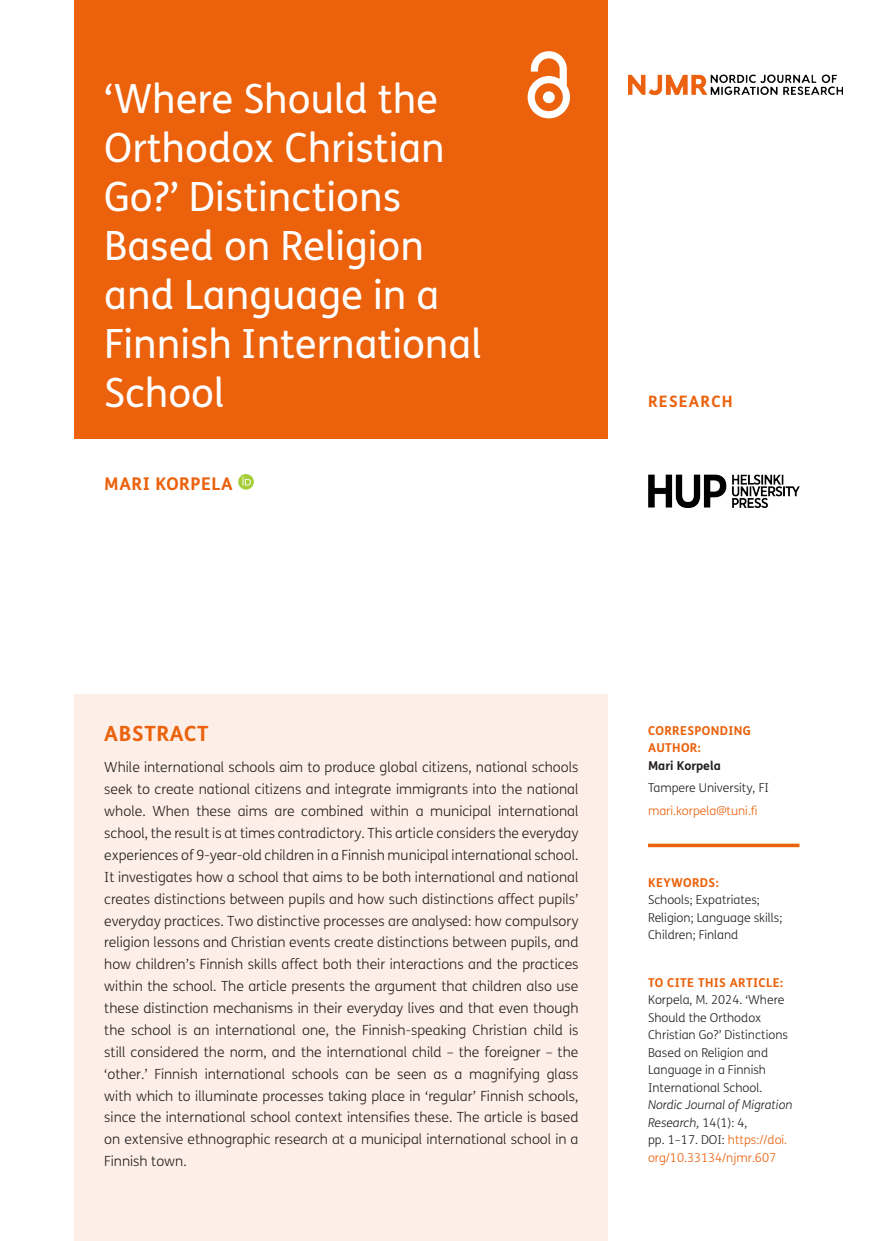
<style>
.page{position:relative;width:874px;height:1241px;background:#fff}
.page>*{position:absolute;margin:0;border:0;box-sizing:border-box;transform-origin:0 0}
.Article_Title{font:40.25px/49px "FS Me";color:#fff}
.t1{font:700 21px "FS Me";letter-spacing:.03em;color:#eb610c}
.Cover_Authors{font:700 17.5px "FS Me";letter-spacing:.03em;color:#eb610c}
.t2{font:700 15.75px "FS Me";letter-spacing:.075em;color:#eb610c}
.Abstract_Copy{font:300 14px/21.9px "FS Me";color:#231f20;text-align:justify}
.t3{font:300 12.25px/17.5px "FS Me";color:#231f20}
.t4{font:italic 300 12.25px/17.5px "FS Me";color:#231f20}
.t5{font:700 12.25px/17.5px "FS Me";letter-spacing:.025em;color:#eb610c}
.t6{font:300 12.25px "FS Me";color:#eb610c}
.t7{font:700 12.25px "FS Me";color:#231f20}
.s1{font-style:normal}
.s2{font-style:normal;color:#eb610c}
</style>
<div class="page">
<div style="left:74px;top:0;width:534px;height:438px;background:#eb610c"></div>
<svg style="left:527px;top:51px;width:42px;height:67px"></svg>
<img style="left:648px;top:474px;width:151px;height:33px">
<img style="left:628px;top:74px;width:214px;height:21px">
<svg style="left:238px;top:474px;width:16px;height:15px"></svg>
<svg style="left:242px;top:477px;width:9px;height:8px"></svg>
<div style="left:74px;top:694px;width:534px;height:546px;background:#fdefe7"></div>
<svg style="left:648px;top:843px;width:151px;height:4px"></svg>
<h1 class="Article_Title" style="left:104px;top:75px;width:379px">‘Where Should the<br>Orthodox Christian<br>Go?’ Distinctions<br>Based on Religion and Language in a<br>Finnish International<br>School</h1>
<p class="Cover_Authors" style="left:104px;top:472px;width:130px">MARI KORPELA</p>
<p class="t2" style="left:647px;top:391px;width:86px">RESEARCH</p>
<h1 class="t1" style="left:104px;top:719px;width:106px">ABSTRACT</h1>
<p class="Abstract_Copy" style="left:104px;top:756px;width:475px">While international schools aim to produce global citizens, national schools seek to create national citizens and integrate immigrants into the national whole. When these aims are combined within a municipal international school, the result is at times contradictory. This article considers the everyday experiences of 9-year-old children in a Finnish municipal international school.<br>It investigates how a school that aims to be both international and national creates distinctions between pupils and how such distinctions affect pupils’ everyday practices. Two distinctive processes are analysed: how compulsory religion lessons and Christian events create distinctions between pupils, and how children’s Finnish skills affect both their interactions and the practices within the school. The article presents the argument that children also use these distinction mechanisms in their everyday lives and that even though the school is an international one, the Finnish-speaking Christian child is still considered the norm, and the international child – the foreigner – the ‘other.’ Finnish international schools can be seen as a magnifying glass with which to illuminate processes taking place in ‘regular’ Finnish schools, since the international school context intensifies these. The article is based on extensive ethnographic research at a municipal international school in a Finnish town.</p>
<p class="t5" style="left:647px;top:721px;width:104px">CORRESPONDING<br>AUTHOR:</p>
<p class="t7" style="left:647px;top:757px;width:74px">Mari Korpela</p>
<p class="t3" style="left:647px;top:779px;width:122px">Tampere University, FI</p>
<p class="t6" style="left:647px;top:803px;width:111px">mari.korpela@tuni.fi</p>
<p class="t5" style="left:647px;top:873px;width:72px">KEYWORDS:</p>
<p class="t3" style="left:647px;top:891px;width:136px">Schools; Expatriates;<br>Religion; Language skills;<br>Children; Finland</p>
<p class="t5" style="left:647px;top:973px;width:136px">TO CITE THIS ARTICLE:</p>
<p class="t3" style="left:647px;top:991px;width:141px">Korpela, M. 2024. ‘Where<br>Should the Orthodox<br>Christian Go?’ Distinctions<br>Based on Religion and<br>Language in a Finnish<br>International School.</p>
<p class="t4" style="left:647px;top:1096px;width:146px">Nordic Journal of Migration<br>Research, <span class="s1">14(1): 4,<br>pp. 1–17. DOI:</span> <span class="s2">https://doi. org/10.33134/njmr.607</span></p>
</div>
